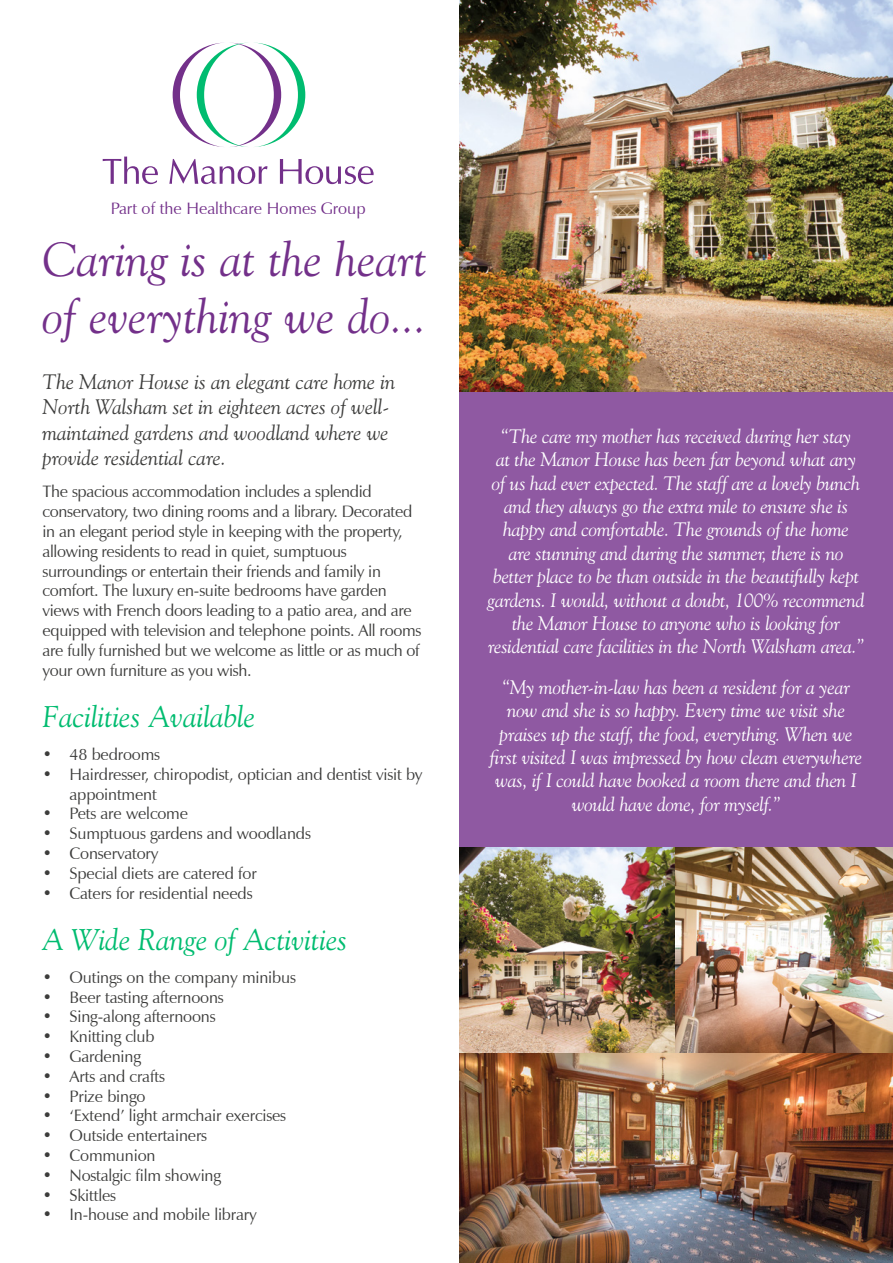
<style>
.page{position:relative;width:893px;height:1263px;background:#fff}
.page>*{position:absolute;margin:0;border:0;box-sizing:border-box;transform-origin:0 0}
.Text{font:italic 48px/57px "Goudy Old Style BT";color:#73308a}
.Text-2{font:italic 30px "Goudy Old Style BT";color:#00bc70}
.t1{font:italic 21px/25.2px "Goudy Old Style BT";color:#3c3c3b}
.t2{font:italic 19.5px/23.4px "Goudy Old Style BT";letter-spacing:-.01em;color:#fff;text-align:center}
.t3{font:16.5px/19.8px "Zapf Humanist 601 BT";letter-spacing:-.02em;color:#3c3c3b}
.t4{font:16.5px "Zapf Humanist 601 BT";color:#73308a}
</style>
<div class="page">
<div style="left:459px;top:257px;width:434px;height:1006px;background:#8f59a2"></div>
<img style="left:459px;top:0;width:434px;height:391px">
<img style="left:459px;top:847px;width:434px;height:416px">
<svg style="left:103px;top:157px;width:55px;height:27px"></svg>
<svg style="left:169px;top:159px;width:99px;height:25px"></svg>
<svg style="left:280px;top:159px;width:94px;height:25px"></svg>
<svg style="left:173px;top:43px;width:132px;height:104px"></svg>
<p class="t4" style="left:111px;top:198px;width:256px">Part of the Healthcare Homes Group</p>
<p class="Text" style="left:43px;top:230px;width:386px">Caring is at the heart of everything we do...</p>
<p class="t1" style="left:43px;top:369px;width:354px">The Manor House is an elegant care home in North Walsham set in eighteen acres of well&shy;maintained gardens and woodland where we provide residential care.</p>
<p class="t3" style="left:43px;top:482px;width:380px">The spacious accommodation includes a splendid conservatory, two dining rooms and a library. Decorated in an elegant period style in keeping with the property, allowing residents to read in quiet, sumptuous surroundings or entertain their friends and family in comfort. The luxury en-suite bedrooms have garden views with French doors leading to a patio area, and are equipped with television and telephone points. All rooms are fully furnished but we welcome as little or as much of your own furniture as you wish.</p>
<p class="Text-2" style="left:43px;top:698px;width:214px">Facilities Available</p>
<p class="t3" style="left:43px;top:744px;width:119px">• 48 bedrooms</p>
<p class="t3" style="left:70px;top:764px;width:355px;text-indent:-27px">• Hairdresser, chiropodist, optician and dentist visit by appointment</p>
<p class="t3" style="left:43px;top:804px;width:147px">• Pets are welcome</p>
<p class="t3" style="left:43px;top:823px;width:270px">• Sumptuous gardens and woodlands</p>
<p class="t3" style="left:43px;top:843px;width:118px">• Conservatory</p>
<p class="t3" style="left:43px;top:863px;width:216px">• Special diets are catered for</p>
<p class="t3" style="left:43px;top:883px;width:212px">• Caters for residential needs</p>
<p class="Text-2" style="left:43px;top:921px;width:306px">A Wide Range of Activities</p>
<p class="t3" style="left:43px;top:967px;width:255px">• Outings on the company minibus</p>
<p class="t3" style="left:43px;top:987px;width:183px">• Beer tasting afternoons</p>
<p class="t3" style="left:43px;top:1007px;width:175px">• Sing-along afternoons</p>
<p class="t3" style="left:43px;top:1027px;width:114px">• Knitting club</p>
<p class="t3" style="left:43px;top:1046px;width:100px">• Gardening</p>
<p class="t3" style="left:43px;top:1066px;width:124px">• Arts and crafts</p>
<p class="t3" style="left:43px;top:1086px;width:104px">• Prize bingo</p>
<p class="t3" style="left:43px;top:1106px;width:245px">• ‘Extend’ light armchair exercises</p>
<p class="t3" style="left:43px;top:1126px;width:166px">• Outside entertainers</p>
<p class="t3" style="left:43px;top:1145px;width:115px">• Communion</p>
<p class="t3" style="left:43px;top:1165px;width:180px">• Nostalgic film showing</p>
<p class="t3" style="left:43px;top:1185px;width:75px">• Skittles</p>
<p class="t3" style="left:43px;top:1205px;width:216px">• In-house and mobile library</p>
<p class="t2" style="left:488px;top:424px;width:378px">“The care my mother has received during her stay<br>at the Manor House has been far beyond what any of us had ever expected. The staff are a lovely bunch and they always go the extra mile to ensure she is happy and comfortable. The grounds of the home<br>are stunning and during the summer, there is no better place to be than outside in the beautifully kept gardens. I would, without a doubt, 100% recommend the Manor House to anyone who is looking for residential care facilities in the North Walsham area.”</p>
<p class="t2" style="left:490px;top:675px;width:374px">“My mother-in-law has been a resident for a year now and she is so happy. Every time we visit she praises up the staff, the food, everything. When we first visited I was impressed by how clean everywhere was, if I could have booked a room there and then I would have done, for myself.”</p>
</div>
